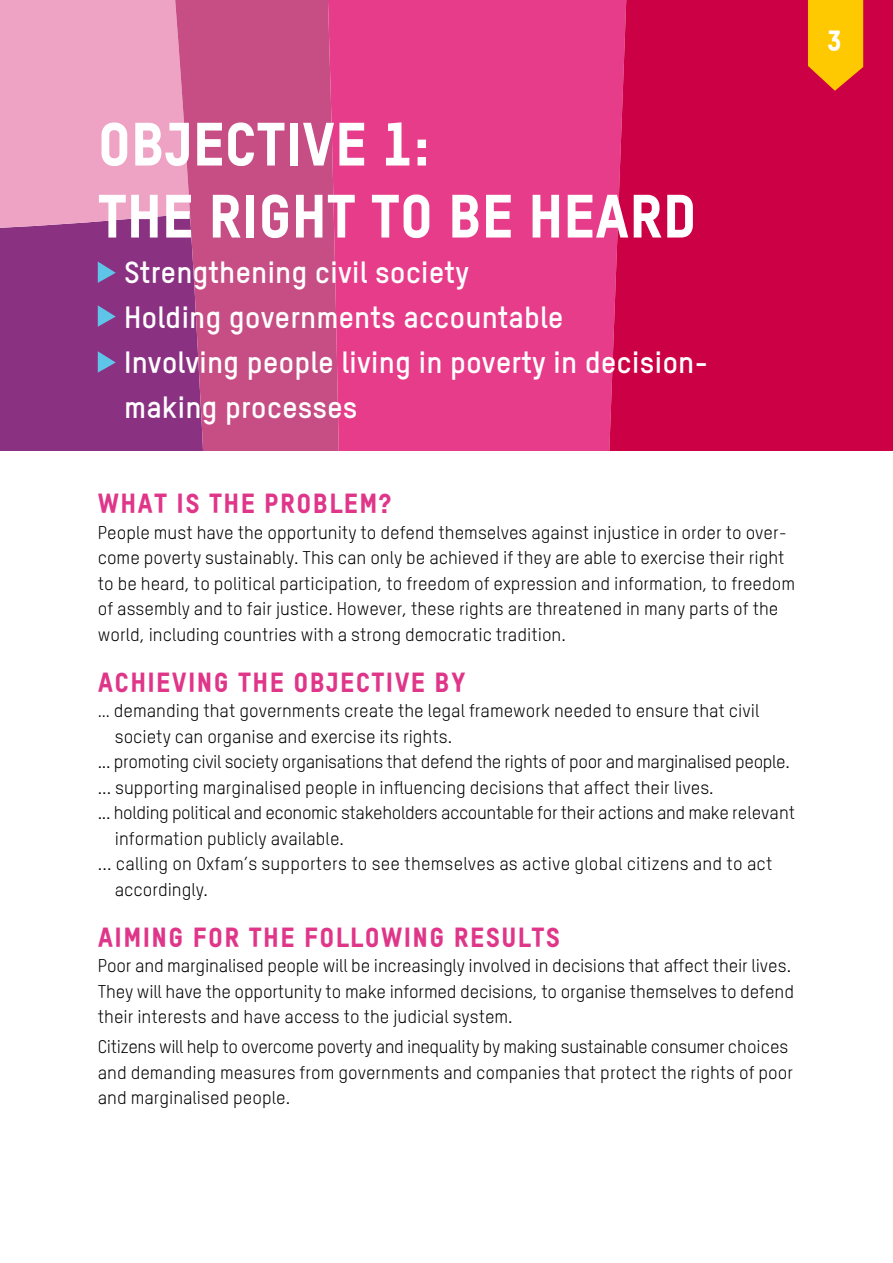
<style>
.page{position:relative;width:893px;height:1263px;background:#fff}
.page>*{position:absolute;margin:0;border:0;box-sizing:border-box;transform-origin:0 0}
.t1{font:60px "Oxfam TSTARPRO Headline";color:#fff}
.t2{font:700 30px "Oxfam TSTARPRO";color:#fff}
.t3{font:28.5px "Oxfam TSTARPRO Headline";color:#fff}
.t4{font:27px "Oxfam TSTARPRO Headline";letter-spacing:.05em;color:#df3689}
.t5{font:18px/25.5px "Oxfam TSTARPRO";color:#000}
.t6{font:18px "Oxfam TSTARPRO";letter-spacing:-.02em;color:#000}
</style>
<div class="page">
<div style="left:0;top:230px;width:67px;height:221px;background:#8b3182"></div>
<div style="left:0;top:0;width:67px;height:230px;background:#eea3c4"></div>
<svg style="left:67px;top:0;width:223px;height:451px;fill:#c74e85"></svg>
<svg style="left:290px;top:0;width:318px;height:451px;fill:#e63c8a"></svg>
<div style="left:608px;top:0;width:285px;height:451px;background:#cb0045"></div>
<svg style="left:98px;top:261px;width:18px;height:22px"></svg>
<svg style="left:98px;top:305px;width:18px;height:22px"></svg>
<svg style="left:98px;top:351px;width:18px;height:22px"></svg>
<svg style="left:808px;top:0;width:55px;height:91px"></svg>
<p class="t1" style="left:98px;top:99px;width:334px">OBJECTIVE 1:</p>
<p class="t1" style="left:98px;top:171px;width:600px">THE RIGHT TO BE HEARD</p>
<p class="t2" style="left:124px;top:249px;width:346px">Strengthening civil society</p>
<p class="t2" style="left:124px;top:294px;width:441px">Holding governments accountable</p>
<p class="t2" style="left:124px;top:339px;width:585px">Involving people living in poverty in decision-</p>
<p class="t2" style="left:124px;top:384px;width:235px">making processes</p>
<p class="t4" style="left:98px;top:483px;width:295px">WHAT IS THE PROBLEM?</p>
<p class="t5" style="left:98px;top:518px;width:699px">People must have the opportunity to defend themselves against injustice in order to over&shy;come poverty sustainably. This can only be achieved if they are able to exercise their right to be heard, to political participation, to freedom of expression and information, to freedom of assembly and to fair justice. However, these rights are threatened in many parts of the world, including countries with a strong democratic tradition.</p>
<p class="t4" style="left:98px;top:661px;width:369px">ACHIEVING THE OBJECTIVE BY</p>
<p class="t5" style="left:98px;top:696px;width:663px">… demanding that governments create the legal framework needed to ensure that civil</p>
<p class="t5" style="left:115px;top:722px;width:339px">society can organise and exercise its rights.</p>
<p class="t6" style="left:98px;top:748px;width:694px">... promoting civil society organisations that defend the rights of poor and marginalised people.</p>
<p class="t5" style="left:98px;top:773px;width:617px">... supporting marginalised people in influencing decisions that affect their lives.</p>
<p class="t6" style="left:98px;top:799px;width:699px">... holding political and economic stakeholders accountable for their actions and make relevant</p>
<p class="t5" style="left:115px;top:824px;width:231px">information publicly available.</p>
<p class="t5" style="left:98px;top:849px;width:676px">... calling on Oxfam’s supporters to see themselves as active global citizens and to act</p>
<p class="t5" style="left:115px;top:875px;width:95px">accordingly.</p>
<p class="t4" style="left:98px;top:916px;width:464px">AIMING FOR THE FOLLOWING RESULTS</p>
<p class="t5" style="left:98px;top:951px;width:698px">Poor and marginalised people will be increasingly involved in decisions that affect their lives.<br>They will have the opportunity to make informed decisions, to organise themselves to defend their interests and have access to the judicial system.</p>
<p class="t5" style="left:98px;top:1032px;width:697px">Citizens will help to overcome poverty and inequality by making sustainable consumer choices and demanding measures from governments and companies that protect the rights of poor and marginalised people.</p>
<h3 class="t3" style="left:827px;top:19px;width:16px">3</h3>
</div>
